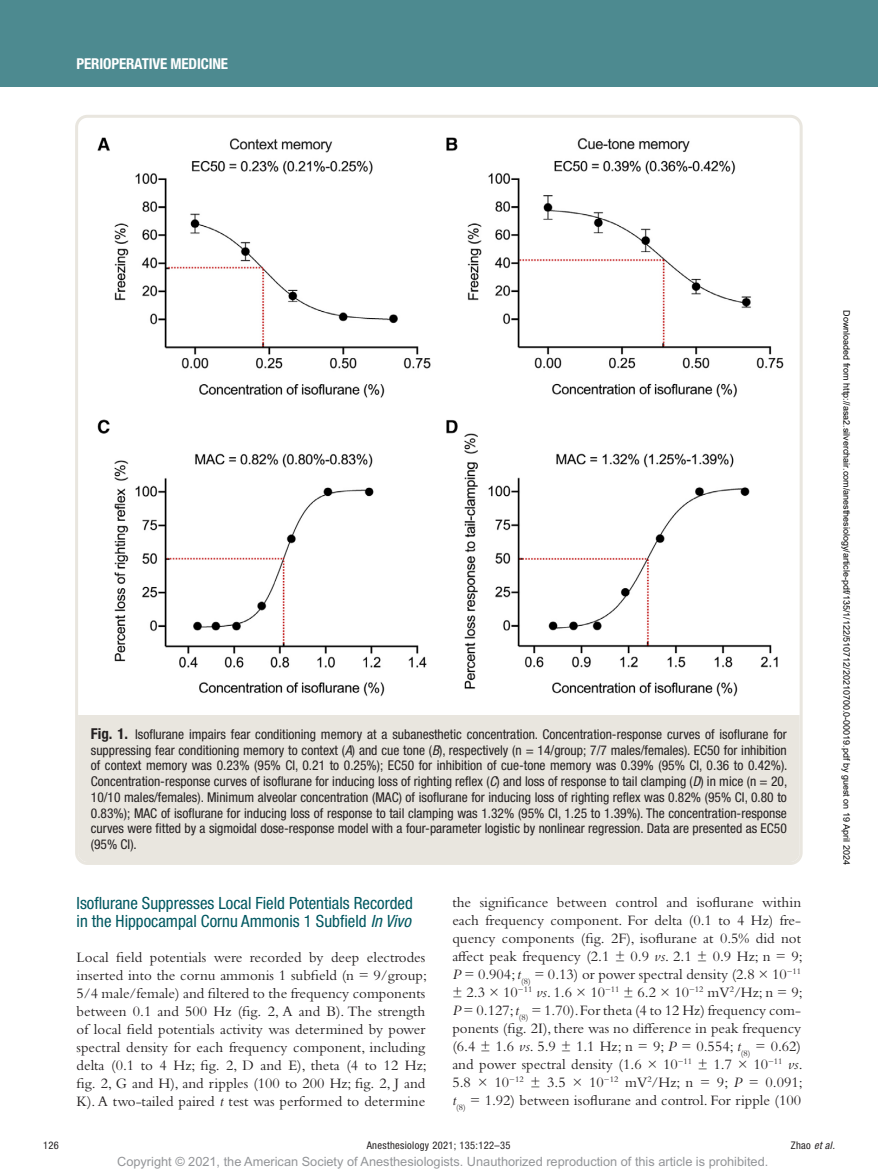
<style>
.page{position:relative;width:878px;height:1175px;background:#fff}
.page>*{position:absolute;margin:0;border:0;box-sizing:border-box;transform-origin:0 0}
.t1{font:condensed 16.8px/18.8px "Helvetica Neue LT Std";color:#005861}
.t2{font:15px/18px "Bembo Std";color:#231f20;text-align:justify}
.t3{font:700 condensed 15px "Helvetica Neue LT Std";letter-spacing:-.01em;color:#fff}
.t4{font:condensed 13.5px/15.8px "Helvetica Neue LT Std";color:#231f20;text-align:justify}
.t5{font:12.75px "Arial MT Std";color:#939598}
.t6{font:condensed 10.5px "Helvetica Neue LT Std";letter-spacing:.03em;color:#231f20}
.t7{font:italic condensed 10.5px "Helvetica Neue LT Std";color:#231f20}
.t8{font:9px "Arial";color:#000}
.s1{font-weight:700;font-size:15px}
.s2{font-style:italic}
.s3{font-style:normal}
</style>
<div class="page">
<div style="left:0;top:0;width:878px;height:86px;background:#4d8a90"></div>
<img style="left:97px;top:137px;width:687px;height:560px">
<div style="left:78px;top:715px;width:721px;height:147px;background:#e9e6df"></div>
<div style="left:75px;top:115px;width:727px;height:750px;border:3px solid #e9e6df;border-radius:11px"></div>
<p class="t3" style="left:77px;top:54px;width:153px">PERIOPERATIVE MEDICINE</p>
<p class="t4" style="left:91px;top:726px;width:698px"><span class="s1">Fig. 1.</span> Isoflurane impairs fear conditioning memory at a subanesthetic concentration. Concentration-response curves of isoflurane for suppressing fear conditioning memory to context (<span class="s2">A</span>) and cue tone (<span class="s2">B</span>), respectively (n = 14/group; 7/7 males/females). EC50 for inhibition of context memory was 0.23% (95% CI, 0.21 to 0.25%); EC50 for inhibition of cue-tone memory was 0.39% (95% CI, 0.36 to 0.42%).<br>Concentration-response curves of isoflurane for inducing loss of righting reflex (<span class="s2">C</span>) and loss of response to tail clamping (<span class="s2">D</span>) in mice (n = 20, 10/10 males/females). Minimum alveolar concentration (MAC) of isoflurane for inducing loss of righting reflex was 0.82% (95% CI, 0.80 to 0.83%); MAC of isoflurane for inducing loss of response to tail clamping was 1.32% (95% CI, 1.25 to 1.39%). The concentration-response curves were fitted by a sigmoidal dose-response model with a four-parameter logistic by nonlinear regression. Data are presented as EC50 (95% CI).</p>
<p class="t1" style="left:77px;top:893px;width:338px">Isoflurane Suppresses Local Field Potentials Recorded in the Hippocampal Cornu Ammonis 1 Subfield <span class="s2">In Vivo</span></p>
<p class="t2" style="left:77px;top:947px;width:352px">Local field potentials were recorded by deep electrodes inserted into the cornu ammonis 1 subfield (n = 9/group; 5/4 male/female) and filtered to the frequency components between 0.1 and 500 Hz (fig. 2, A and B). The strength of local field potentials activity was determined by power spectral density for each frequency component, including delta (0.1 to 4 Hz; fig. 2, D and E), theta (4 to 12 Hz; fig. 2, G and H), and ripples (100 to 200 Hz; fig. 2, J and K). A two-tailed paired <span class="s2">t</span> test was performed to determine</p>
<p class="t2" style="left:452px;top:892px;width:352px">the significance between control and isoflurane within each frequency component. For delta (0.1 to 4 Hz) fre&shy;quency components (fig. 2F), isoflurane at 0.5% did not affect peak frequency (2.1 ± 0.9 <span class="s2">vs</span>. 2.1 ± 0.9 Hz; n = 9; <span class="s2">P</span> = 0.904; <span class="s2">t</span><sub>(8)</sub> = 0.13) or power spectral density (2.8 × 10<sup>−11 </sup>± 2.3 × 10<sup>−11</sup> <span class="s2">vs</span>. 1.6 × 10<sup>−11</sup> ± 6.2 × 10<sup>−12</sup> mV<sup>2</sup>/Hz; n = 9; <span class="s2">P</span> = 0.127; <span class="s2">t</span><sub>(8)</sub> = 1.70). For theta (4 to 12 Hz) frequency com&shy;ponents (fig. 2I), there was no difference in peak frequency (6.4 ± 1.6 <span class="s2">vs</span>. 5.9 ± 1.1 Hz; n = 9; <span class="s2">P</span> = 0.554; <span class="s2">t</span><sub>(8)</sub> = 0.62) and power spectral density (1.6 × 10<sup>−11</sup> ± 1.7 × 10<sup>−11</sup> <span class="s2">vs</span>.<br>5.8 × 10<sup>−12</sup> ± 3.5 × 10<sup>−12</sup> mV<sup>2</sup>/Hz; n = 9; <span class="s2">P</span> = 0.091; <span class="s2">t</span><sub>(8)</sub> = 1.92) between isoflurane and control. For ripple (100</p>
<p class="t8" style="left:850px;top:310px;width:556px;rotate:90deg">Downloaded from http://asa2.silverchair.com/anesthesiology/article-pdf/135/1/122/510712/20210700.0-00019.pdf by guest on 19 April 2024</p>
<p class="t6" style="left:43px;top:1139px;width:17px">126</p>
<p class="t6" style="left:367px;top:1139px;width:145px">Anesthesiology 2021; 135:122–35</p>
<p class="t5" style="left:117px;top:1154px;width:652px">Copyright © 2021, the American Society of Anesthesiologists. Unauthorized reproduction of this article is prohibited.</p>
<p class="t7" style="left:790px;top:1139px;width:45px"><span class="s3">Zhao</span> et al.</p>
</div>
